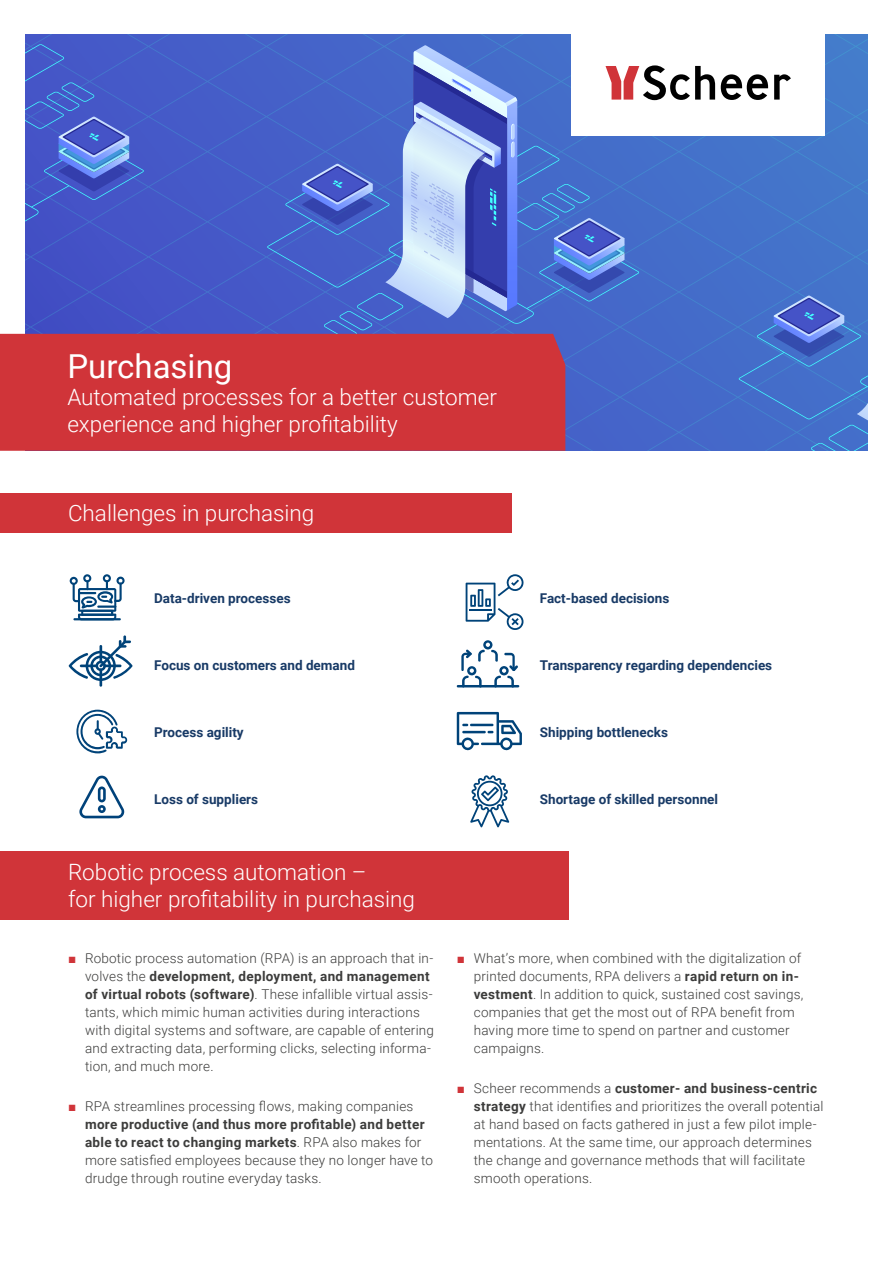
<style>
.page{position:relative;width:893px;height:1263px;background:#fff}
.page>*{position:absolute;margin:0;border:0;box-sizing:border-box;transform-origin:0 0}
.t1{font:33px "Roboto";color:#fff}
.t2{font:300 22.5px/27px "Roboto";color:#fff}
.t3{font:300 13.5px/18px "Roboto";letter-spacing:.015em;color:#3c3c3b}
.t4{font:700 13.5px "Roboto";color:#183a66}
.s1{font-family:"Arial";font-weight:400;color:#d03439}
.s2{font-weight:700}
</style>
<div class="page">
<svg style="left:26px;top:34px;width:841px;height:300px;background:#4459c7"></svg>
<div style="left:0;top:493px;width:511px;height:40px;background:#d03439"></div>
<svg style="left:457px;top:712px;width:65px;height:39px"></svg>
<svg style="left:69px;top:635px;width:64px;height:52px"></svg>
<svg style="left:70px;top:574px;width:55px;height:46px"></svg>
<hr style="left:457px;top:685px;width:62px;height:2px;background:#004379">
<svg style="left:461px;top:640px;width:57px;height:48px"></svg>
<svg style="left:470px;top:775px;width:39px;height:52px"></svg>
<svg style="left:76px;top:709px;width:52px;height:45px"></svg>
<svg style="left:79px;top:775px;width:46px;height:43px"></svg>
<div style="left:0;top:851px;width:569px;height:69px;background:#d03439"></div>
<svg style="left:466px;top:574px;width:58px;height:56px"></svg>
<svg style="left:26px;top:44px;width:118px;height:178px;background:#4860ca"></svg>
<div style="left:0;top:334px;width:267px;height:117px;background:#d03439"></div>
<div style="left:572px;top:30px;width:253px;height:106px;background:#fff"></div>
<svg style="left:267px;top:45px;width:600px;height:406px;background:#7174bb"></svg>
<h1 class="t1" style="left:67px;top:343px;width:167px">Purchasing</h1>
<h2 class="t2" style="left:67px;top:382px;width:431px">Automated processes for a better customer experience and higher profitability</h2>
<h2 class="t2" style="left:68px;top:499px;width:248px">Challenges in purchasing</h2>
<p class="t4" style="left:154px;top:589px;width:138px">Data-driven processes</p>
<p class="t4" style="left:540px;top:589px;width:131px">Fact-based decisions</p>
<p class="t4" style="left:154px;top:656px;width:202px">Focus on customers and demand</p>
<p class="t4" style="left:540px;top:656px;width:234px">Transparency regarding dependencies</p>
<p class="t4" style="left:154px;top:722px;width:91px">Process agility</p>
<p class="t4" style="left:540px;top:722px;width:130px">Shipping bottlenecks</p>
<p class="t4" style="left:154px;top:789px;width:106px">Loss of suppliers</p>
<p class="t4" style="left:540px;top:789px;width:180px">Shortage of skilled personnel</p>
<h2 class="t2" style="left:68px;top:858px;width:349px">Robotic process automation –<br>for higher profitability in purchasing</h2>
<p class="t3" style="left:85px;top:948px;width:350px;text-indent:-17px"><span class="s1">■</span> Robotic process automation (RPA) is an approach that in&shy;volves the <span class="s2">development, deployment, and management of virtual robots (software)</span>. These infallible virtual assis&shy;tants, which mimic human activities during interactions with digital systems and software, are capable of entering and extracting data, performing clicks, selecting informa&shy;tion, and much more.</p>
<p class="t3" style="left:85px;top:1096px;width:350px;text-indent:-17px"><span class="s1">■</span> RPA streamlines processing flows, making companies <span class="s2">more productive (and thus more profitable) and better able to react to changing markets</span>. RPA also makes for more satisfied employees because they no longer have to drudge through routine everyday tasks.</p>
<p class="t3" style="left:474px;top:948px;width:331px;text-indent:-17px"><span class="s1">■</span> What’s more, when combined with the digitalization of printed documents, RPA delivers a <span class="s2">rapid return on in&shy;vestment</span>. In addition to quick, sustained cost savings, companies that get the most out of RPA benefit from having more time to spend on partner and customer campaigns.</p>
<p class="t3" style="left:474px;top:1078px;width:351px;text-indent:-17px"><span class="s1">■</span> Scheer recommends a <span class="s2">customer- and business-centric strategy</span> that identifies and prioritizes the overall potential at hand based on facts gathered in just a few pilot imple&shy;mentations. At the same time, our approach determines the change and governance methods that will facilitate smooth operations.</p>
</div>
